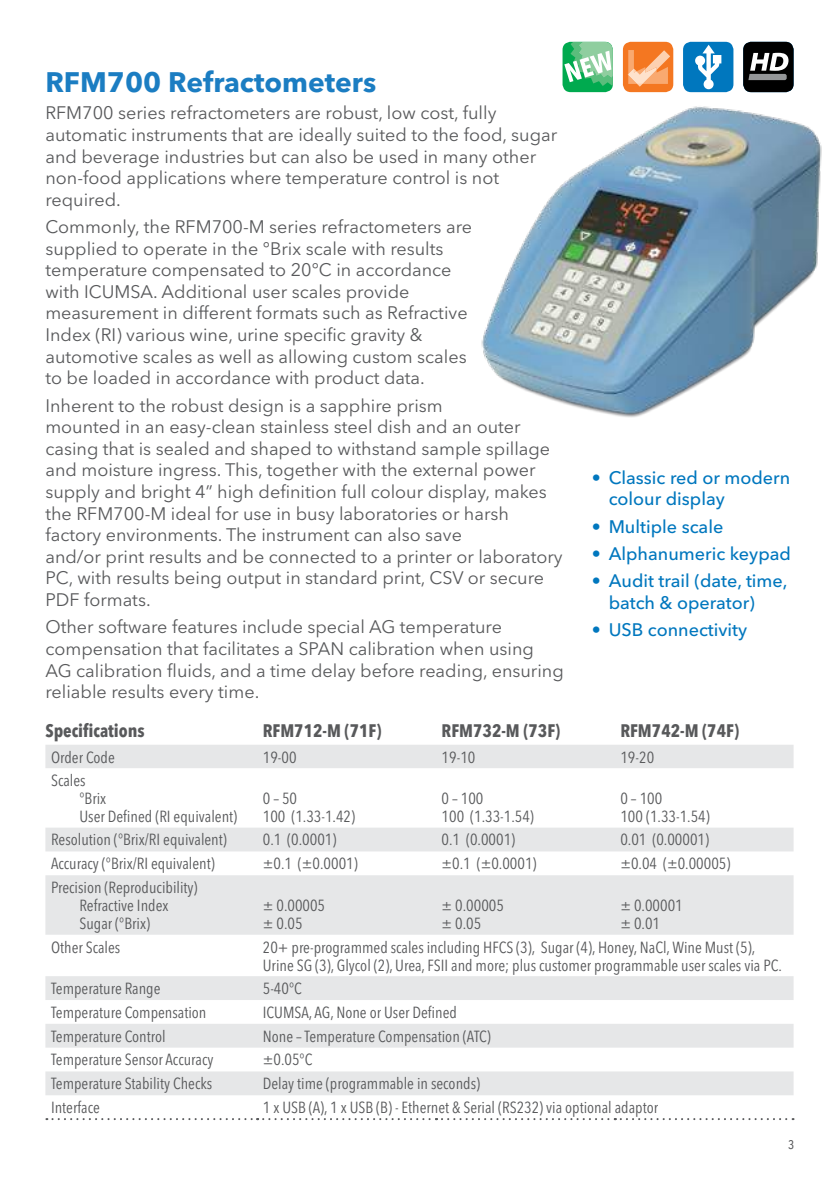
<style>
.page{position:relative;width:840px;height:1191px;background:#fff}
.page>*{position:absolute;margin:0;border:0;box-sizing:border-box;transform-origin:0 0}
.t1{font:700 28px "Avenir Next LT Pro";color:#1b7dc2}
.t2{font:18px/21.6px "Avenir Next LT Pro";color:#58595b}
.t3{font:500 18px/21.6px "Avenir Next LT Pro";color:#0077be}
.t4{font:700 condensed 18px "Avenir Next LT Pro";color:#58595b}
.t5{font:condensed 16px/18px "Avenir Next LT Pro";color:#58595b}
.s1{font-weight:700}
</style>
<div class="page">
<img style="left:481px;top:106px;width:341px;height:312px">
<svg style="left:45px;top:745px;width:748px;height:350px;fill:#ecedee"></svg>
<svg style="left:46px;top:1118px;width:747px;height:2px"></svg>
<div style="left:682px;top:42px;width:51px;height:50px;background:#0077be;border-radius:8px"></div>
<svg style="left:695px;top:45px;width:26px;height:44px"></svg>
<div style="left:622px;top:42px;width:51px;height:50px;background:#f47721;border-radius:8px"></div>
<svg style="left:627px;top:50px;width:42px;height:37px"></svg>
<div style="left:742px;top:42px;width:51px;height:50px;background:#000;border-radius:8px"></div>
<svg style="left:748px;top:53px;width:40px;height:27px"></svg>
<div style="left:562px;top:42px;width:50px;height:50px;background:#00aa4f;border-radius:8px"></div>
<svg style="left:564px;top:42px;width:48px;height:44px"></svg>
<h1 class="t1" style="left:45px;top:65px;width:332px">RFM700 Refractometers</h1>
<p class="t2" style="left:45px;top:102px;width:513px">RFM700 series refractometers are robust, low cost, fully automatic instruments that are ideally suited to the food, sugar and beverage industries but can also be used in many other non-food applications where temperature control is not required.</p>
<p class="t2" style="left:45px;top:216px;width:428px">Commonly, the RFM700-M series refractometers are supplied to operate in the °Brix scale with results temperature compensated to 20°C in accordance with ICUMSA. Additional user scales provide measurement in different formats such as Refractive Index (RI) various wine, urine specific gravity &amp; automotive scales as well as allowing custom scales to be loaded in accordance with product data.</p>
<p class="t2" style="left:45px;top:394px;width:518px">Inherent to the robust design is a sapphire prism<br>mounted in an easy-clean stainless steel dish and an outer casing that is sealed and shaped to withstand sample spillage and moisture ingress. This, together with the external power supply and bright 4” high definition full colour display, makes the RFM700-M ideal for use in busy laboratories or harsh factory environments. The instrument can also save<br>and/or print results and be connected to a printer or laboratory PC, with results being output in standard print, CSV or secure PDF formats.</p>
<p class="t2" style="left:45px;top:616px;width:519px">Other software features include special AG temperature compensation that facilitates a SPAN calibration when using AG calibration fluids, and a time delay before reading, ensuring reliable results every time.</p>
<p class="t3" style="left:608px;top:466px;width:183px;text-indent:-17px"><span class="s1">•</span> Classic red or modern colour display</p>
<p class="t3" style="left:591px;top:515px;width:133px"><span class="s1">•</span> Multiple scale</p>
<p class="t3" style="left:591px;top:543px;width:201px"><span class="s1">•</span> Alphanumeric keypad</p>
<p class="t3" style="left:608px;top:570px;width:180px;text-indent:-17px"><span class="s1">•</span> Audit trail (date, time, batch &amp; operator)</p>
<p class="t3" style="left:591px;top:619px;width:157px"><span class="s1">•</span> USB connectivity</p>
<p class="t4" style="left:45px;top:719px;width:101px">Specifications</p>
<p class="t4" style="left:263px;top:719px;width:120px">RFM712-M (71F)</p>
<p class="t4" style="left:441px;top:719px;width:120px">RFM732-M (73F)</p>
<p class="t4" style="left:620px;top:719px;width:120px">RFM742-M (74F)</p>
<p class="t5" style="left:51px;top:748px;width:65px">Order Code</p>
<p class="t5" style="left:263px;top:748px;width:35px">19-00</p>
<p class="t5" style="left:441px;top:748px;width:35px">19-10</p>
<p class="t5" style="left:620px;top:748px;width:35px">19-20</p>
<p class="t5" style="left:79px;top:771px;width:159px;text-indent:-28px">Scales<br>°Brix<br>User Defined (RI equivalent)</p>
<p class="t5" style="left:263px;top:789px;width:94px">0 – 50<br>100 (1.33-1.42)</p>
<p class="t5" style="left:441px;top:789px;width:94px">0 – 100<br>100 (1.33-1.54)</p>
<p class="t5" style="left:620px;top:789px;width:91px">0 – 100<br>100 (1.33-1.54)</p>
<p class="t5" style="left:51px;top:830px;width:177px">Resolution (°Brix/RI equivalent)</p>
<p class="t5" style="left:263px;top:830px;width:75px">0.1 (0.0001)</p>
<p class="t5" style="left:441px;top:830px;width:75px">0.1 (0.0001)</p>
<p class="t5" style="left:620px;top:830px;width:90px">0.01 (0.00001)</p>
<p class="t5" style="left:51px;top:854px;width:165px">Accuracy (°Brix/RI equivalent)</p>
<p class="t5" style="left:263px;top:854px;width:96px">±0.1 (±0.0001)</p>
<p class="t5" style="left:441px;top:854px;width:96px">±0.1 (±0.0001)</p>
<p class="t5" style="left:620px;top:854px;width:111px">±0.04 (±0.00005)</p>
<p class="t5" style="left:79px;top:878px;width:120px;text-indent:-28px">Precision (Reproducibility)<br>Refractive Index<br>Sugar (°Brix)</p>
<p class="t5" style="left:263px;top:896px;width:64px">± 0.00005 ± 0.05</p>
<p class="t5" style="left:441px;top:896px;width:64px">± 0.00005 ± 0.05</p>
<p class="t5" style="left:620px;top:896px;width:64px">± 0.00001 ± 0.01</p>
<p class="t5" style="left:51px;top:938px;width:71px">Other Scales</p>
<p class="t5" style="left:263px;top:938px;width:520px">20+ pre-programmed scales including HFCS (3), Sugar (4), Honey, NaCl, Wine Must (5),<br>Urine SG (3), Glycol (2), Urea, FSII and more; plus customer programmable user scales via PC.</p>
<p class="t5" style="left:51px;top:979px;width:111px">Temperature Range</p>
<p class="t5" style="left:263px;top:979px;width:40px">5-40°C</p>
<p class="t5" style="left:51px;top:1003px;width:157px">Temperature Compensation</p>
<p class="t5" style="left:263px;top:1003px;width:195px">ICUMSA, AG, None or User Defined</p>
<p class="t5" style="left:51px;top:1027px;width:116px">Temperature Control</p>
<p class="t5" style="left:263px;top:1027px;width:229px">None – Temperature Compensation (ATC)</p>
<p class="t5" style="left:51px;top:1050px;width:164px">Temperature Sensor Accuracy</p>
<p class="t5" style="left:263px;top:1050px;width:51px">±0.05°C</p>
<p class="t5" style="left:51px;top:1074px;width:162px">Temperature Stability Checks</p>
<p class="t5" style="left:263px;top:1074px;width:219px">Delay time (programmable in seconds)</p>
<p class="t5" style="left:51px;top:1098px;width:50px">Interface</p>
<p class="t5" style="left:263px;top:1098px;width:396px">1 x USB (A), 1 x USB (B) - Ethernet &amp; Serial (RS232) via optional adaptor</p>
<p class="t5" style="left:787px;top:1134px;width:8px">3</p>
</div>
